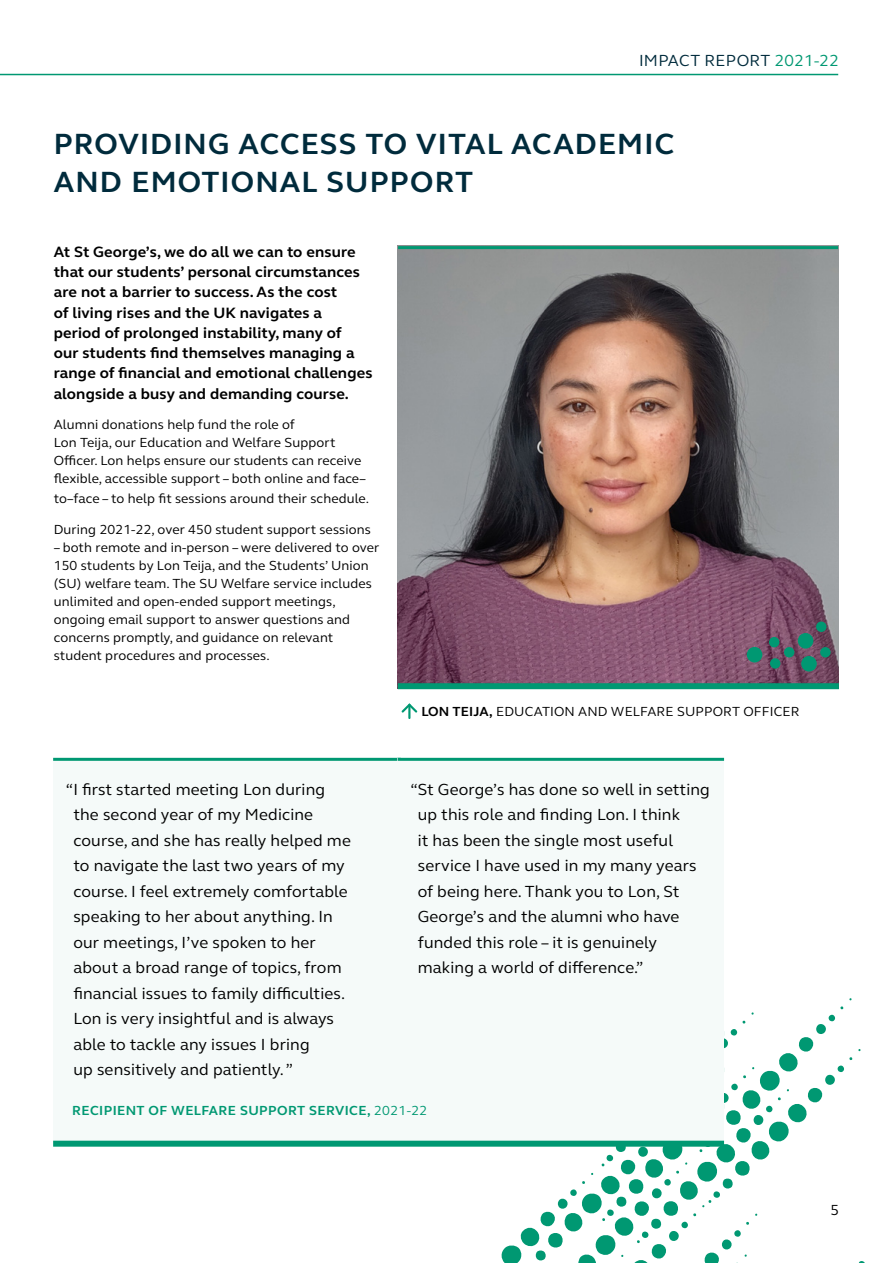
<style>
.page{position:relative;width:893px;height:1263px;background:#fff}
.page>*{position:absolute;margin:0;border:0;box-sizing:border-box;transform-origin:0 0}
.t1{font:700 30px/37.5px "FS Elliot";letter-spacing:.04em;color:#002b3c}
.t2{font:16.5px/25.5px "FS Elliot";letter-spacing:.01em;color:#000}
.t3{font:16.5px "FS Elliot";letter-spacing:.02em;color:#002b3c}
.t4{font:700 15.3px/20.2px "FS Elliot";letter-spacing:.01em;color:#000}
.t5{font:15px "FS Elliot";color:#000}
.t6{font:13.5px/18px "FS Elliot";letter-spacing:.01em;color:#000}
.t7{font:700 13.5px "FS Elliot";letter-spacing:.03em;color:#009872}
.s1{color:#009872}
.s2{font-weight:700}
.s3{font-weight:400}
</style>
<div class="page">
<hr style="left:0;top:74px;width:838px;height:1px;background:#009872">
<svg style="left:501px;top:1006px;width:351px;height:257px"></svg>
<svg style="left:858px;top:1261px;width:7px;height:2px"></svg>
<img style="left:398px;top:245px;width:441px;height:438px">
<div style="left:53px;top:759px;width:348px;height:345px;background:#f5faf9"></div>
<hr style="left:53px;top:758px;width:348px;height:3px;background:#009872">
<div style="left:398px;top:759px;width:326px;height:243px;background:#f5faf9"></div>
<hr style="left:398px;top:758px;width:326px;height:3px;background:#009872">
<div style="left:398px;top:972px;width:326px;height:61px;background:#f5faf9"></div>
<div style="left:398px;top:1008px;width:326px;height:61px;background:#f5faf9"></div>
<div style="left:398px;top:1045px;width:326px;height:61px;background:#f5faf9"></div>
<div style="left:53px;top:1081px;width:671px;height:61px;background:#f5faf9"></div>
<div style="left:53px;top:1141px;width:671px;height:6px;background:#009872"></div>
<hr style="left:398px;top:246px;width:440px;height:3px;background:#009872">
<div style="left:398px;top:683px;width:441px;height:6px;background:#009872"></div>
<svg style="left:769px;top:621px;width:62px;height:50px;background:#585e67"></svg>
<svg style="left:747px;top:647px;width:15px;height:15px"></svg>
<svg style="left:402px;top:703px;width:15px;height:16px"></svg>
<p class="t3" style="left:639px;top:50px;width:201px">IMPACT REPORT <span class="s1">2021-22</span></p>
<h1 class="t1" style="left:54px;top:125px;width:622px">PROVIDING ACCESS TO VITAL ACADEMIC<br>AND EMOTIONAL SUPPORT</h1>
<p class="t4" style="left:54px;top:241px;width:320px">At St George’s, we do all we can to ensure that our students’ personal circumstances are not a barrier to success. As the cost<br>of living rises and the UK navigates a period of prolonged instability, many of<br>our students find themselves managing a range of financial and emotional challenges alongside a busy and demanding course.</p>
<p class="t6" style="left:54px;top:415px;width:314px">Alumni donations help fund the role of<br>Lon Teija, our Education and Welfare Support Officer. Lon helps ensure our students can receive flexible, accessible support – both online and face–</p>
<p class="t6" style="left:54px;top:489px;width:317px">to–face – to help fit sessions around their schedule.</p>
<p class="t6" style="left:54px;top:520px;width:319px">During 2021-22, over 450 student support sessions</p>
<p class="t6" style="left:54px;top:538px;width:327px">– both remote and in-person – were delivered to over 150 students by Lon Teija, and the Students’ Union (SU) welfare team. The SU Welfare service includes unlimited and open-ended support meetings, ongoing email support to answer questions and concerns promptly, and guidance on relevant student procedures and processes.</p>
<p class="t6" style="left:421px;top:702px;width:380px"><span class="s2">LON TEIJA,</span> EDUCATION AND WELFARE SUPPORT OFFICER</p>
<p class="t2" style="left:73px;top:776px;width:279px;text-indent:-7px">“I first started meeting Lon during the second year of my Medicine course, and she has really helped me to navigate the last two years of my course. I feel extremely comfortable speaking to her about anything. In our meetings, I’ve spoken to her about a broad range of topics, from financial issues to family difficulties.<br>Lon is very insightful and is always able to tackle any issues I bring<br>up sensitively and patiently. ”</p>
<p class="t2" style="left:418px;top:776px;width:294px;text-indent:-7px">“St George’s has done so well in setting up this role and finding Lon. I think<br>it has been the single most useful service I have used in my many years of being here. Thank you to Lon, St George’s and the alumni who have funded this role – it is genuinely making a world of difference.”</p>
<p class="t7" style="left:72px;top:1101px;width:357px">RECIPIENT OF WELFARE SUPPORT SERVICE, <span class="s3">2021-22</span></p>
<p class="t5" style="left:830px;top:1199px;width:10px">5</p>
</div>
